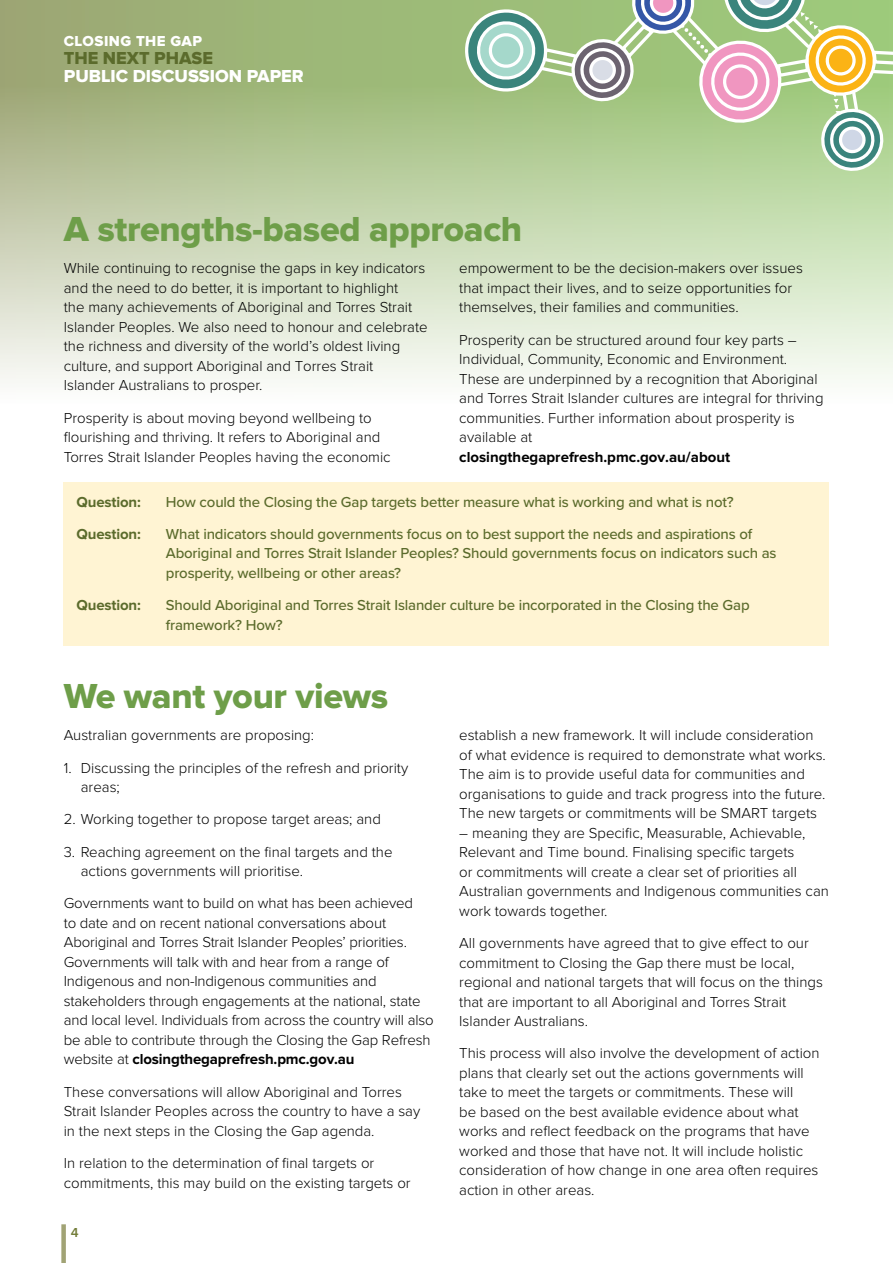
<style>
.page{position:relative;width:893px;height:1263px;background:#fff}
.page>*{position:absolute;margin:0;border:0;box-sizing:border-box;transform-origin:0 0}
.t1{font:36px "Proxima Nova Extrabld";letter-spacing:-.01em;color:#6e9e49}
.t2{font:18px "Proxima Nova Extrabld";color:#fff}
.t3{font:18px "Proxima Nova Extrabld";color:#5b6b2c}
.t4{font:300 15px/19.5px "Proxima Nova";color:#000}
.t5{font:500 15px/19.5px "Proxima Nova";letter-spacing:-.01em;color:#5b6b2c}
.t6{font:700 15px "Proxima Nova";color:#000}
.t7{font:700 15px "Proxima Nova";letter-spacing:-.01em;color:#5b6b2c}
.t8{font:15px "Proxima Nova Extrabld";letter-spacing:.03em;color:#fff}
.t9{font:600 13.5px "Proxima Nova";color:#727c37}
.s1{font-weight:700}
</style>
<div class="page">
<svg style="left:0;top:0;width:893px;height:383px;background:#c8d6b3"></svg>
<svg style="left:459px;top:0;width:434px;height:176px;background:#b1c698"></svg>
<div style="left:61px;top:1224px;width:5px;height:39px;background:#a1a375"></div>
<div style="left:64px;top:482px;width:765px;height:40px;background:#fff4d3"></div>
<div style="left:64px;top:514px;width:765px;height:80px;background:#fff4d3"></div>
<div style="left:64px;top:585px;width:765px;height:60px;background:#fff4d3"></div>
<p class="t8" style="left:64px;top:34px;width:140px">CLOSING THE GAP</p>
<p class="t3" style="left:64px;top:50px;width:151px">THE NEXT PHASE</p>
<p class="t2" style="left:64px;top:68px;width:241px">PUBLIC DISCUSSION PAPER</p>
<h1 class="t1" style="left:64px;top:213px;width:460px">A strengths-based approach</h1>
<p class="t4" style="left:64px;top:259px;width:365px">While continuing to recognise the gaps in key indicators and the need to do better, it is important to highlight<br>the many achievements of Aboriginal and Torres Strait Islander Peoples. We also need to honour and celebrate the richness and diversity of the world’s oldest living culture, and support Aboriginal and Torres Strait Islander Australians to prosper.</p>
<p class="t4" style="left:64px;top:408px;width:328px">Prosperity is about moving beyond wellbeing to flourishing and thriving. It refers to Aboriginal and<br>Torres Strait Islander Peoples having the economic</p>
<p class="t4" style="left:459px;top:259px;width:345px">empowerment to be the decision-makers over issues that impact their lives, and to seize opportunities for themselves, their families and communities.</p>
<p class="t4" style="left:459px;top:330px;width:366px">Prosperity can be structured around four key parts – Individual, Community, Economic and Environment.<br>These are underpinned by a recognition that Aboriginal and Torres Strait Islander cultures are integral for thriving communities. Further information about prosperity is available at</p>
<p class="t6" style="left:459px;top:450px;width:272px">closingthegaprefresh.pmc.gov.au/about</p>
<p class="t7" style="left:77px;top:495px;width:66px">Question:</p>
<p class="t5" style="left:166px;top:491px;width:569px">How could the Closing the Gap targets better measure what is working and what is not?</p>
<p class="t7" style="left:77px;top:527px;width:66px">Question:</p>
<p class="t5" style="left:166px;top:524px;width:612px">What indicators should governments focus on to best support the needs and aspirations of<br>Aboriginal and Torres Strait Islander Peoples? Should governments focus on indicators such as prosperity, wellbeing or other areas?</p>
<p class="t7" style="left:77px;top:598px;width:66px">Question:</p>
<p class="t5" style="left:166px;top:595px;width:585px">Should Aboriginal and Torres Strait Islander culture be incorporated in the Closing the Gap framework? How?</p>
<h1 class="t1" style="left:64px;top:680px;width:326px">We want your views</h1>
<p class="t4" style="left:64px;top:726px;width:252px">Australian governments are proposing:</p>
<p class="t4" style="left:81px;top:758px;width:329px;text-indent:-17px">1. Discussing the principles of the refresh and priority areas;</p>
<p class="t4" style="left:64px;top:810px;width:319px">2. Working together to propose target areas; and</p>
<p class="t4" style="left:81px;top:842px;width:313px;text-indent:-17px">3. Reaching agreement on the final targets and the actions governments will prioritise.</p>
<p class="t4" style="left:64px;top:894px;width:371px">Governments want to build on what has been achieved<br>to date and on recent national conversations about Aboriginal and Torres Strait Islander Peoples’ priorities.<br>Governments will talk with and hear from a range of Indigenous and non-Indigenous communities and stakeholders through engagements at the national, state and local level. Individuals from across the country will also be able to contribute through the Closing the Gap Refresh website at <span class="s1">closingthegaprefresh.pmc.gov.au</span></p>
<p class="t4" style="left:64px;top:1082px;width:358px">These conversations will allow Aboriginal and Torres<br>Strait Islander Peoples across the country to have a say in the next steps in the Closing the Gap agenda.</p>
<p class="t4" style="left:64px;top:1154px;width:348px">In relation to the determination of final targets or commitments, this may build on the existing targets or</p>
<p class="t9" style="left:71px;top:1226px;width:9px">4</p>
<p class="t4" style="left:459px;top:726px;width:368px">establish a new framework. It will include consideration of what evidence is required to demonstrate what works.<br>The aim is to provide useful data for communities and organisations to guide and track progress into the future.<br>The new targets or commitments will be SMART targets</p>
<p class="t4" style="left:459px;top:824px;width:371px">– meaning they are Specific, Measurable, Achievable, Relevant and Time bound. Finalising specific targets<br>or commitments will create a clear set of priorities all Australian governments and Indigenous communities can work towards together.</p>
<p class="t4" style="left:459px;top:934px;width:365px">All governments have agreed that to give effect to our commitment to Closing the Gap there must be local, regional and national targets that will focus on the things that are important to all Aboriginal and Torres Strait Islander Australians.</p>
<p class="t4" style="left:459px;top:1044px;width:362px">This process will also involve the development of action plans that clearly set out the actions governments will take to meet the targets or commitments. These will<br>be based on the best available evidence about what works and reflect feedback on the programs that have worked and those that have not. It will include holistic consideration of how change in one area often requires action in other areas.</p>
</div>
